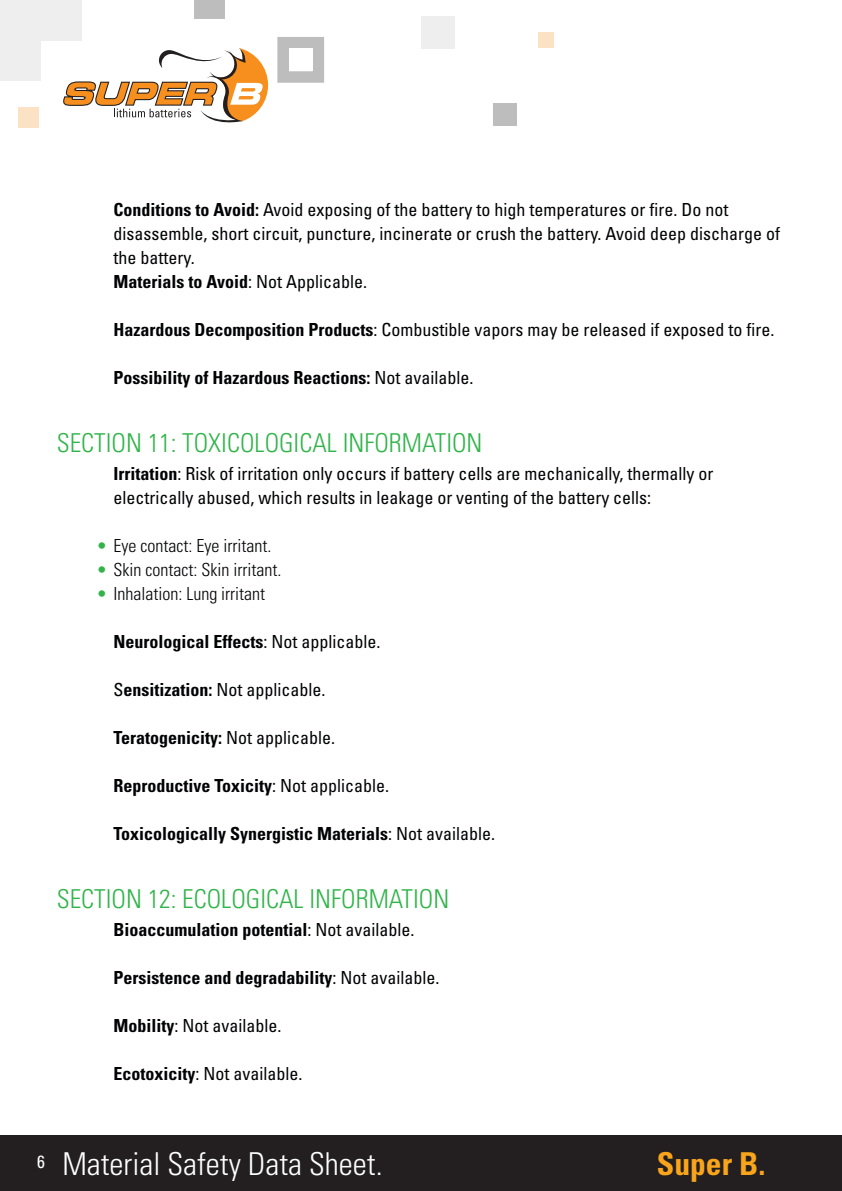
<style>
.page{position:relative;width:842px;height:1191px;background:#fff}
.page>*{position:absolute;margin:0;border:0;box-sizing:border-box;transform-origin:0 0}
.t1{font:300 condensed 31.6px "Univers LT Std";color:#fff}
.t2{font:700 condensed 31.6px "Univers LT Std";color:#f9a51b}
.Heading_2_zonder_num{font:300 condensed 26px "Univers LT Std";color:#31b44a}
.t3{font:condensed 18px/24px "Univers LT Std";color:#010203}
.t4{font:700 condensed 18px "Univers LT Std";color:#010203}
.t5{font:300 condensed 18px "Univers LT Std";color:#010203}
.s1{font-weight:700}
.s2{font-weight:400}
.s3{color:#31b44a}
</style>
<div class="page">
<div style="left:0;top:1135px;width:842px;height:56px;background:#231f20"></div>
<div style="left:493px;top:103px;width:23px;height:23px;background:#bdbdbd"></div>
<div style="left:538px;top:32px;width:16px;height:16px;background:#fce2c4"></div>
<div style="left:421px;top:17px;width:34px;height:32px;background:#eee"></div>
<svg style="left:277px;top:37px;width:47px;height:46px;background:#bfbfbf"></svg>
<div style="left:289px;top:48px;width:23px;height:23px;background:#fff"></div>
<div style="left:19px;top:107px;width:20px;height:20px;background:#fce2c4"></div>
<div style="left:0;top:40px;width:41px;height:40px;background:#eee"></div>
<div style="left:0;top:0;width:41px;height:40px;background:#eee"></div>
<div style="left:41px;top:0;width:41px;height:40px;background:#eee"></div>
<div style="left:194px;top:0;width:31px;height:18px;background:#bdbdbd"></div>
<svg style="left:63px;top:48px;width:205px;height:74px"></svg>
<p class="t3" style="left:113px;top:197px;width:668px"><span class="s1">Conditions to Avoid:</span> Avoid exposing of the battery to high temperatures or fire. Do not disassemble, short circuit, puncture, incinerate or crush the battery. Avoid deep discharge of the battery.</p>
<p class="t4" style="left:113px;top:271px;width:255px">Materials to Avoid<span class="s2">: Not Applicable.</span></p>
<p class="t3" style="left:113px;top:317px;width:662px"><span class="s1">Hazardous Decomposition Products</span>: Combustible vapors may be released if exposed to fire.</p>
<p class="t4" style="left:113px;top:367px;width:361px">Possibility of Hazardous Reactions: <span class="s2">Not available.</span></p>
<p class="Heading_2_zonder_num" style="left:57px;top:427px;width:427px">SECTION 11: TOXICOLOGICAL INFORMATION</p>
<p class="t3" style="left:113px;top:461px;width:602px"><span class="s1">Irritation</span>: Risk of irritation only occurs if battery cells are mechanically, thermally or electrically abused, which results in leakage or venting of the battery cells:</p>
<p class="t5" style="left:96px;top:535px;width:176px"><span class="s3">•</span> Eye contact: Eye irritant.</p>
<p class="t5" style="left:96px;top:559px;width:186px"><span class="s3">•</span> Skin contact: Skin irritant.</p>
<p class="t5" style="left:96px;top:583px;width:170px"><span class="s3">•</span> Inhalation: Lung irritant</p>
<p class="t4" style="left:113px;top:631px;width:268px">Neurological Effects<span class="s2">: Not applicable.</span></p>
<p class="t3" style="left:113px;top:677px;width:214px">S<span class="s1">ensitization:</span> Not applicable.</p>
<p class="t4" style="left:113px;top:727px;width:223px">Teratogenicity: <span class="s2">Not applicable.</span></p>
<p class="t4" style="left:113px;top:775px;width:277px">Reproductive Toxicity<span class="s2">: Not applicable.</span></p>
<p class="t4" style="left:113px;top:823px;width:383px">Toxicologically Synergistic Materials<span class="s2">: Not available.</span></p>
<p class="Heading_2_zonder_num" style="left:57px;top:883px;width:394px">SECTION 12: ECOLOGICAL INFORMATION</p>
<p class="t4" style="left:113px;top:919px;width:302px">Bioaccumulation potential<span class="s2">: Not available.</span></p>
<p class="t4" style="left:113px;top:967px;width:327px">Persistence and degradability<span class="s2">: Not available.</span></p>
<p class="t3" style="left:113px;top:1013px;width:169px"><span class="s1">Mobility</span>: Not available.</p>
<p class="t3" style="left:113px;top:1061px;width:190px"><span class="s1">Ecotoxicity</span>: Not available.</p>
<h1 class="t1" style="left:37px;top:1144px;width:347px"><sup>6</sup> Material Safety Data Sheet.</h1>
<h1 class="t2" style="left:657px;top:1144px;width:110px">Super B.</h1>
</div>
